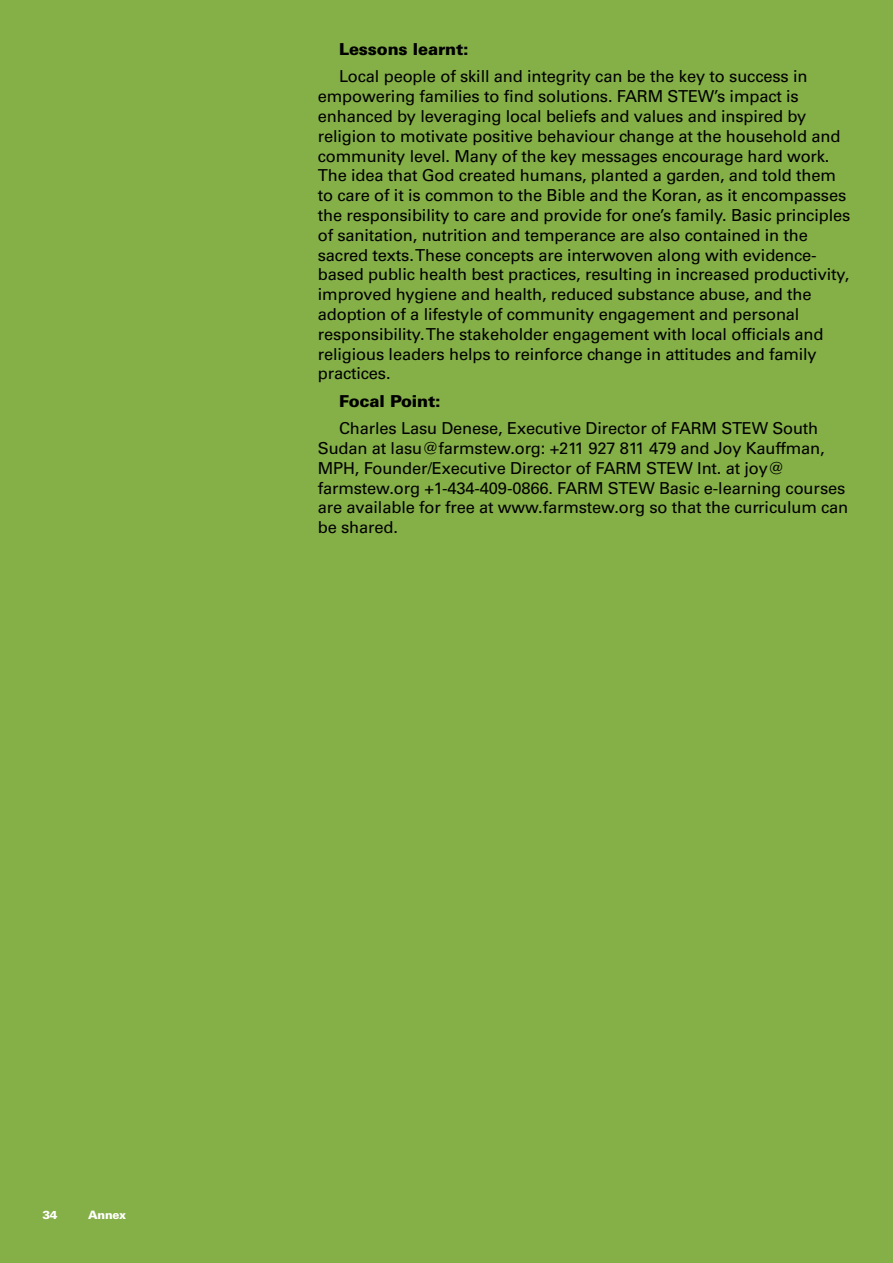
<style>
.page{position:relative;width:893px;height:1263px;background:#85af47}
.page>*{position:absolute;margin:0;border:0;box-sizing:border-box;transform-origin:0 0}
.t1{font:16.5px/19.8px "Univers LT Std";letter-spacing:-.01em;color:#000}
.t2{font:900 16.5px "Univers LT Std";letter-spacing:-.01em;color:#000}
.t3{font:900 11.55px "Univers LT Std";letter-spacing:-.02em;color:#fff}
</style>
<div class="page">
<p class="t2" style="left:339px;top:39px;width:131px">Lessons learnt:</p>
<p class="t1" style="left:318px;top:67px;width:534px;text-indent:21px">Local people of skill and integrity can be the key to success in empowering families to find solutions. FARM STEW’s impact is enhanced by leveraging local beliefs and values and inspired by religion to motivate positive behaviour change at the household and community level. Many of the key messages encourage hard work.<br>The idea that God created humans, planted a garden, and told them to care of it is common to the Bible and the Koran, as it encompasses the responsibility to care and provide for one’s family. Basic principles of sanitation, nutrition and temperance are also contained in the sacred texts. These concepts are interwoven along with evidence&shy;based public health best practices, resulting in increased productivity, improved hygiene and health, reduced substance abuse, and the adoption of a lifestyle of community engagement and personal responsibility. The stakeholder engagement with local officials and religious leaders helps to reinforce change in attitudes and family practices.</p>
<p class="t2" style="left:339px;top:390px;width:103px">Focal Point:</p>
<p class="t1" style="left:318px;top:418px;width:532px;text-indent:21px">Charles Lasu Denese, Executive Director of FARM STEW South Sudan at lasu@farmstew.org: +211 927 811 479 and Joy Kauffman, MPH, Founder/Executive Director of FARM STEW Int. at joy@ farmstew.org +1-434-409-0866. FARM STEW Basic e-learning courses are available for free at www.farmstew.org so that the curriculum can be shared.</p>
<p class="t3" style="left:43px;top:1207px;width:17px">34</p>
<p class="t3" style="left:88px;top:1207px;width:39px">Annex</p>
</div>
